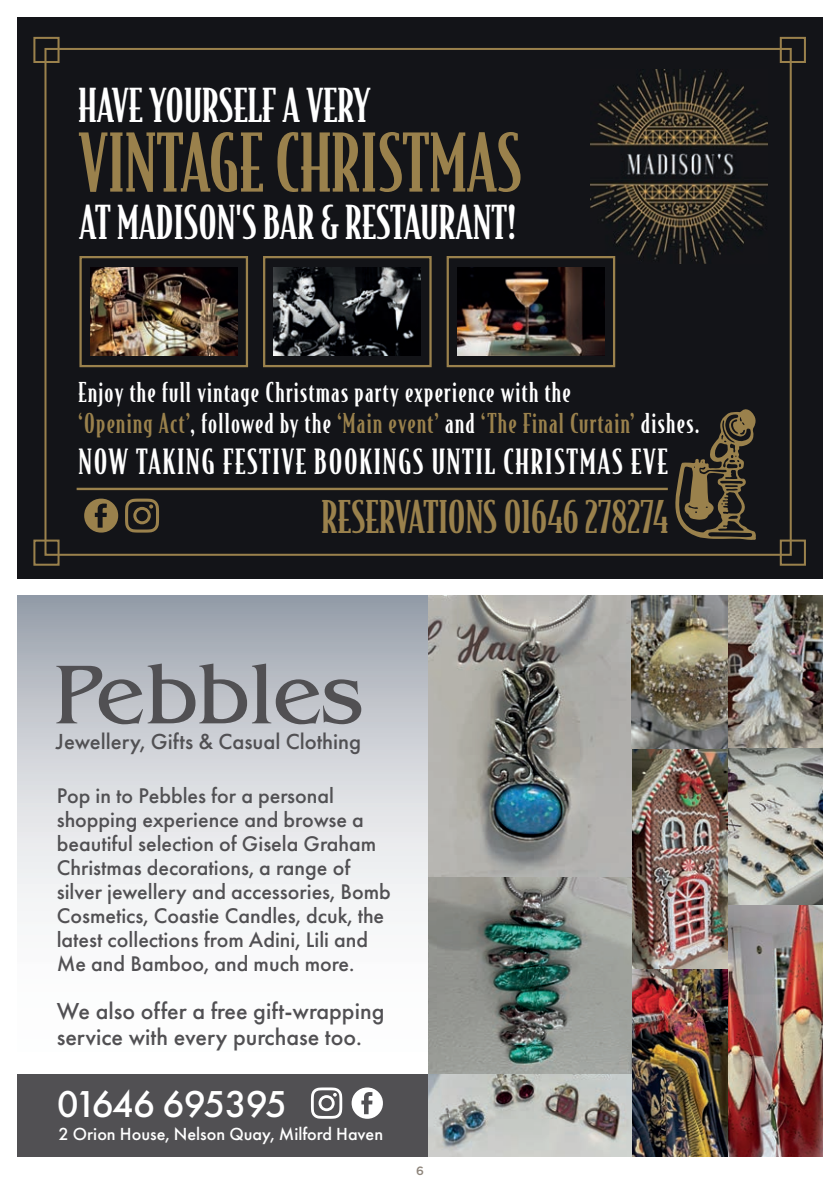
<style>
.page{position:relative;width:840px;height:1191px;background:#fff}
.page>*{position:absolute;margin:0;border:0;box-sizing:border-box;transform-origin:0 0}
.t1{font:87.4px "Benguiat Pro ITC";letter-spacing:-.03em;color:#515053}
.t2{font:500 76.6px "Bodega Serif";color:#9a814c}
.t3{font:500 44.4px "Bodega Serif";color:#fff}
.t4{font:500 42.8px "Bodega Serif";color:#9a814c}
.t5{font:500 38.8px "Futura PT";letter-spacing:-.055em;color:#fff}
.t6{font:500 33px "Bodega Serif";letter-spacing:.05em;color:#fff}
.t7{font:500 26px/31.2px "Bodega Serif";letter-spacing:.05em;color:#fff}
.t8{font:500 24px/26px "Futura PT";color:#515053}
.t9{font:500 22.6px "Futura PT";color:#515053}
.t10{font:500 22px/24px "Futura PT";color:#515053}
.t11{font:500 18.2px "Futura PT";color:#fff}
.t12{font:500 12px "Gotham Rounded";color:#8e857b}
.s1{color:#9a814c}
</style>
<div class="page">
<svg style="left:17px;top:595px;width:411px;height:316px;background:#cdd0d5"></svg>
<div style="left:17px;top:1074px;width:805px;height:83px;background:#515053"></div>
<svg style="left:351px;top:1087px;width:32px;height:31px"></svg>
<svg style="left:311px;top:1087px;width:31px;height:31px"></svg>
<img style="left:428px;top:595px;width:394px;height:562px">
<div style="left:17px;top:17px;width:805px;height:561px;background:#131418"></div>
<img style="left:590px;top:69px;width:177px;height:194px">
<svg style="left:84px;top:498px;width:34px;height:34px"></svg>
<svg style="left:125px;top:498px;width:34px;height:34px"></svg>
<svg style="left:665px;top:409px;width:91px;height:131px"></svg>
<hr style="left:77px;top:488px;width:590px;height:2px;background:#9a814c">
<div style="left:79px;top:256px;width:169px;height:111px;background:#131418;border:2px solid #9a814c"></div>
<img style="left:90px;top:268px;width:147px;height:87px">
<div style="left:446px;top:256px;width:169px;height:111px;background:#131418;border:2px solid #9a814c"></div>
<img style="left:457px;top:268px;width:147px;height:87px">
<div style="left:263px;top:256px;width:168px;height:111px;background:#131418;border:2px solid #9a814c"></div>
<img style="left:274px;top:268px;width:146px;height:87px">
<div style="left:779px;top:37px;width:26px;height:26px;border:2px solid #9a814c"></div>
<div style="left:33px;top:37px;width:26px;height:26px;border:2px solid #9a814c"></div>
<div style="left:779px;top:539px;width:26px;height:27px;border:2px solid #9a814c"></div>
<div style="left:33px;top:539px;width:26px;height:27px;border:2px solid #9a814c"></div>
<h3 class="t3" style="left:78px;top:79px;width:293px">HAVE YOURSELF A VERY</h3>
<h2 class="t2" style="left:78px;top:116px;width:445px">VINTAGE CHRISTMAS</h2>
<h3 class="t3" style="left:79px;top:195px;width:438px">AT MADISON'S BAR &amp; RESTAURANT!</h3>
<p class="t7" style="left:78px;top:376px;width:622px">Enjoy the full vintage Christmas party experience with the<br><span class="s1">‘Opening Act’</span>, followed by the <span class="s1">‘Main event’</span> and <span class="s1">‘The Final Curtain’</span> dishes.</p>
<h3 class="t6" style="left:78px;top:442px;width:590px">NOW TAKING FESTIVE BOOKINGS UNTIL CHRISTMAS EVE</h3>
<h3 class="t4" style="left:321px;top:491px;width:348px">RESERVATIONS 01646 278274</h3>
<h1 class="t1" style="left:53px;top:646px;width:312px">Pebbles</h1>
<p class="t9" style="left:56px;top:727px;width:307px">Jewellery, Gifts &amp; Casual Clothing</p>
<p class="t10" style="left:57px;top:784px;width:335px">Pop in to Pebbles for a personal shopping experience and browse a beautiful selection of Gisela Graham Christmas decorations, a range of silver jewellery and accessories, Bomb Cosmetics, Coastie Candles, dcuk, the latest collections from Adini, Lili and Me and Bamboo, and much more.</p>
<p class="t8" style="left:57px;top:998px;width:329px">We also offer a free gift-wrapping service with every purchase too.</p>
<h3 class="t5" style="left:57px;top:1080px;width:232px">01646 695395</h3>
<p class="t11" style="left:58px;top:1122px;width:326px">2 Orion House, Nelson Quay, Milford Haven</p>
<p class="t12" style="left:416px;top:1161px;width:9px">6</p>
</div>
